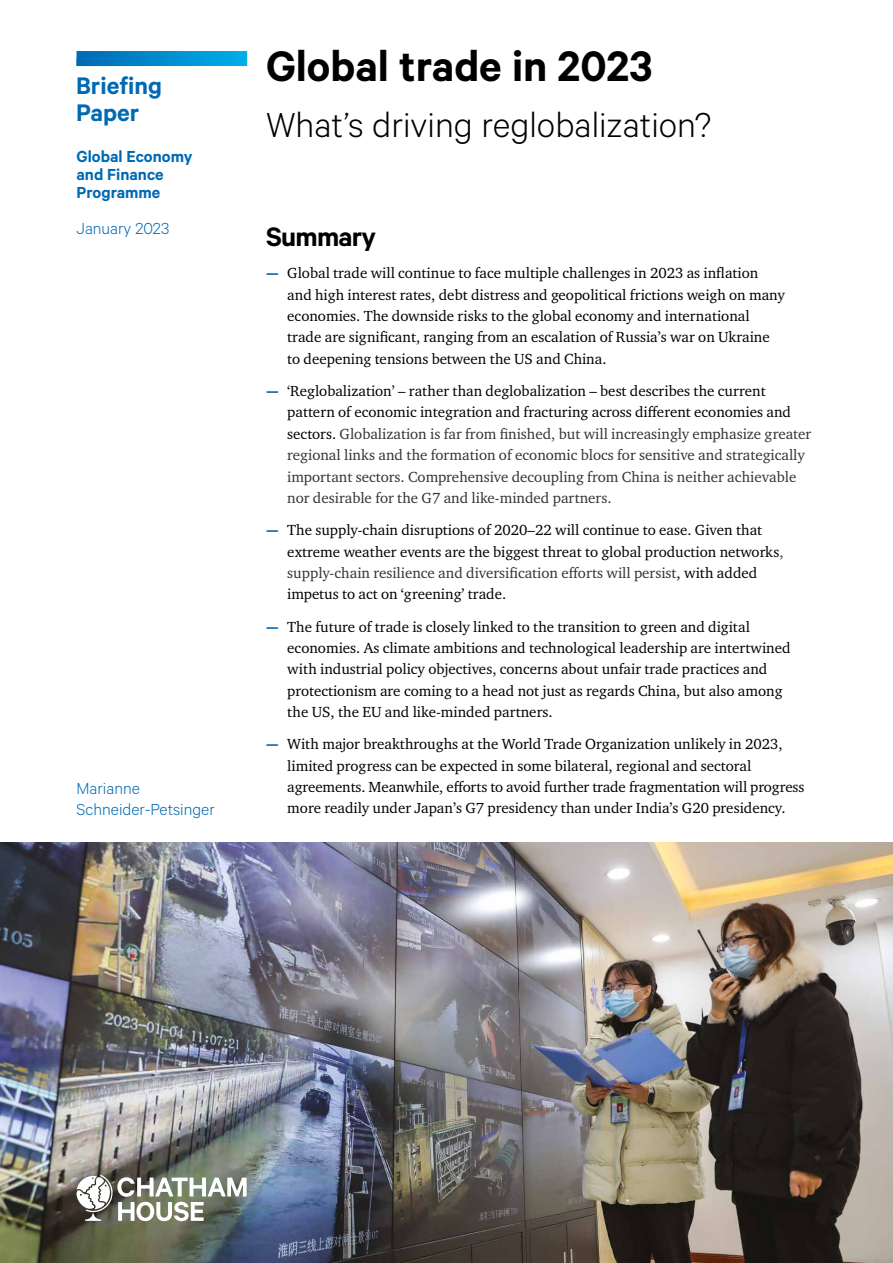
<style>
.page{position:relative;width:893px;height:1263px;background:#fff}
.page>*{position:absolute;margin:0;border:0;box-sizing:border-box;transform-origin:0 0}
.t1{font:600 48px "Calibre";color:#000}
.t2{font:300 39px "Calibre";color:#000}
.t3{font:600 30px "Calibre";letter-spacing:-.025em;color:#000}
.t4{font:600 27px/27px "Calibre";color:#0069b4}
.t5{font:300 18px/21px "Calibre";color:#0069b4}
.t6{font:600 18px/18px "Calibre";color:#0069b4}
.t7{font:15px/21.3px "Charter ITC Pro";color:#000}
.t8{font:15px/21.3px "Charter ITC Pro";color:#333}
.s1{font-family:"Calibre";font-weight:700;color:#0069b4}
.s2{color:#000}
.s3{color:#333}
</style>
<div class="page">
<img style="left:0;top:842px;width:893px;height:421px">
<svg style="left:77px;top:1175px;width:170px;height:46px"></svg>
<svg style="left:77px;top:51px;width:170px;height:15px;background:#008cce"></svg>
<h3 class="t4" style="left:76px;top:71px;width:87px">Briefing<br>Paper</h3>
<p class="t6" style="left:77px;top:147px;width:118px">Global Economy and Finance<br>Programme</p>
<p class="t5" style="left:77px;top:217px;width:94px">January 2023</p>
<p class="t5" style="left:77px;top:777px;width:140px">Marianne<br>Schneider-Petsinger</p>
<h1 class="t1" style="left:266px;top:37px;width:388px">Global trade in 2023</h1>
<h2 class="t2" style="left:266px;top:102px;width:447px">What’s driving reglobalization?</h2>
<h3 class="t3" style="left:266px;top:219px;width:112px">Summary</h3>
<p class="t7" style="left:287px;top:262px;width:499px;text-indent:-21px"><span class="s1">—</span> Global trade will continue to face multiple challenges in 2023 as inflation and high interest rates, debt distress and geopolitical frictions weigh on many economies. The downside risks to the global economy and international trade are significant, ranging from an escalation of Russia’s war on Ukraine to deepening tensions between the US and China.</p>
<p class="t8" style="left:287px;top:380px;width:525px;text-indent:-21px"><span class="s1">—</span> <span class="s2">‘Reglobalization’ – rather than deglobalization – best describes the current pattern of economic integration and fracturing across different economies and sectors.</span> Globalization is far from finished, but will increasingly emphasize greater regional links and the formation of economic blocs for sensitive and strategically important sectors. Comprehensive decoupling from China is neither achievable nor desirable for the G7 and like-minded partners.</p>
<p class="t7" style="left:287px;top:519px;width:498px;text-indent:-21px"><span class="s1">—</span> The supply-chain disruptions of 2020–22 will continue to ease. Given that extreme weather events are the biggest threat to global production networks<span class="s3">, supply-chain resilience and diversification efforts will persist</span>, with added impetus to act on ‘greening’ trade.</p>
<p class="t7" style="left:287px;top:615px;width:505px;text-indent:-21px"><span class="s1">—</span> The future of trade is closely linked to the transition to green and digital economies. As climate ambitions and technological leadership are intertwined with industrial policy objectives, concerns about unfair trade practices and protectionism are coming to a head not just as regards China, but also among the US, the EU and like-minded partners.</p>
<p class="t7" style="left:287px;top:733px;width:519px;text-indent:-21px"><span class="s1">—</span> With major breakthroughs at the World Trade Organization unlikely in 2023, limited progress can be expected in some bilateral, regional and sectoral agreements. Meanwhile, efforts to avoid further trade fragmentation will progress more readily under Japan’s G7 presidency than under India’s G20 presidency.</p>
</div>
